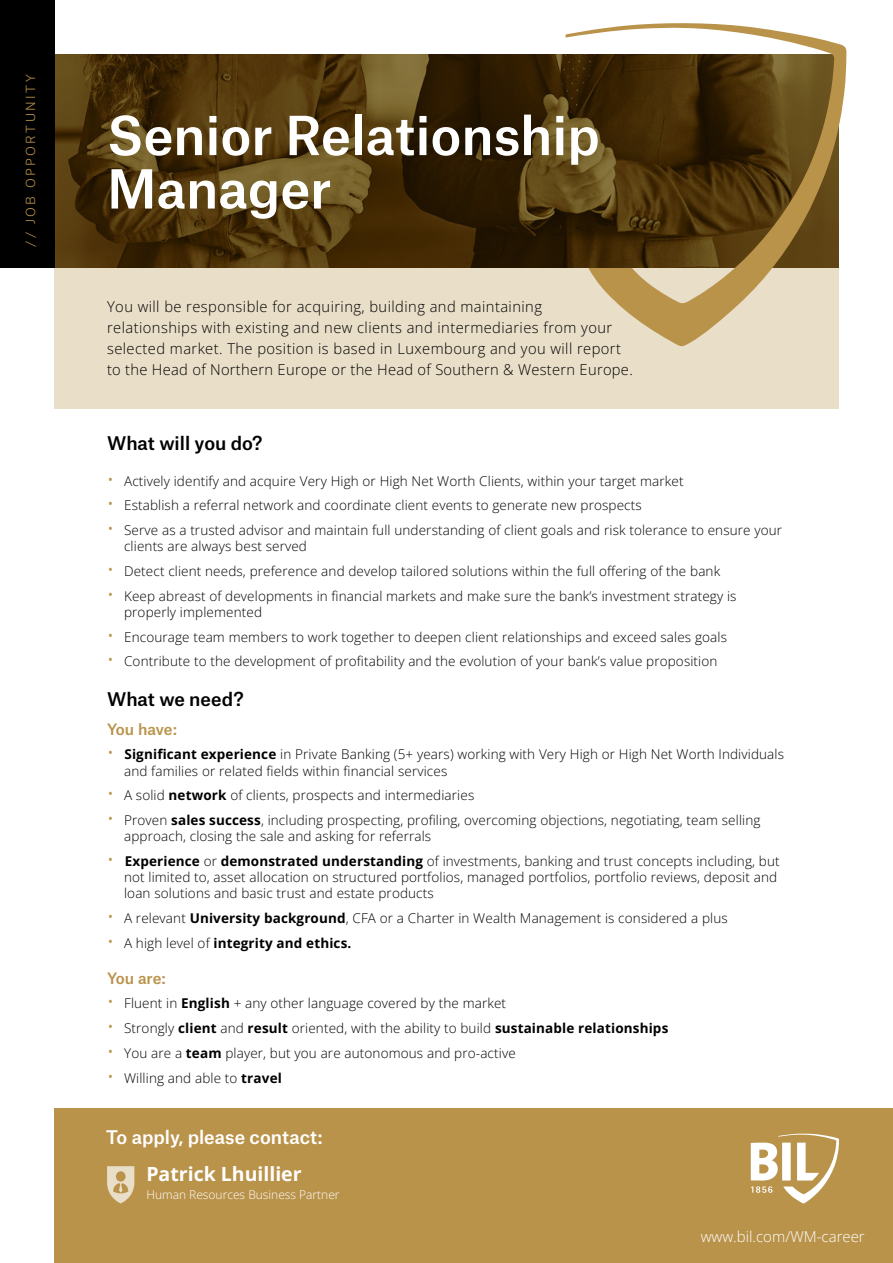
<style>
.page{position:relative;width:893px;height:1263px;background:#fff}
.page>*{position:absolute;margin:0;border:0;box-sizing:border-box;transform-origin:0 0}
.t1{font:500 51.45px/53.4px "Atlas Grotesk";color:#fff}
.t2{font:700 19.5px "Open Sans";color:#fff}
.t3{font:500 18px "Atlas Grotesk";color:#000}
.t4{font:500 18px "Atlas Grotesk";color:#fff}
.t5{font:300 15px/21px "Open Sans";letter-spacing:.03em;color:#000}
.t6{font:300 15px "Open Sans";color:#fff}
.t7{font:500 15px "Atlas Grotesk";letter-spacing:-.01em;color:#ba934b}
.t8{font:300 13.5px/16.2px "Open Sans";letter-spacing:.01em;color:#000}
.t9{font:700 13.5px "Open Sans";letter-spacing:.01em;color:#000}
.t10{font:300 12px "Open Sans";color:#fff}
.t11{font:300 12px "Atlas Grotesk";letter-spacing:.2em;color:#ba934b}
.s1{font-size:18px;color:#ba934b}
.s2{font-weight:700}
.s3{font-weight:300;font-size:18px;color:#ba934b}
.s4{font-weight:300}
</style>
<div class="page">
<div style="left:54px;top:268px;width:785px;height:140px;background:#e9dec8"></div>
<div style="left:54px;top:1108px;width:839px;height:155px;background:#ba934b"></div>
<img style="left:54px;top:54px;width:512px;height:214px">
<div style="left:0;top:0;width:54px;height:268px;background:#000"></div>
<svg style="left:751px;top:1133px;width:88px;height:70px"></svg>
<svg style="left:107px;top:1166px;width:27px;height:37px"></svg>
<svg style="left:566px;top:23px;width:280px;height:324px"></svg>
<p class="t11" style="left:21px;top:247px;width:174px;rotate:-90deg">// JOB OPPORTUNITY</p>
<p class="t1" style="left:107px;top:103px;width:494px">Senior Relationship<br>Manager</p>
<p class="t5" style="left:107px;top:295px;width:527px">You will be responsible for acquiring, building and maintaining relationships with existing and new clients and intermediaries from your selected market. The position is based in Luxembourg and you will report to the Head of Northern Europe or the Head of Southern &amp; Western Europe.</p>
<p class="t3" style="left:107px;top:428px;width:157px">What will you do?</p>
<p class="t8" style="left:107px;top:472px;width:578px"><span class="s1">•</span> Actively identify and acquire Very High or High Net Worth Clients, within your target market</p>
<p class="t8" style="left:107px;top:497px;width:536px"><span class="s1">•</span> Establish a referral network and coordinate client events to generate new prospects</p>
<p class="t8" style="left:124px;top:522px;width:660px;text-indent:-17px"><span class="s1">•</span> Serve as a trusted advisor and maintain full understanding of client goals and risk tolerance to ensure your clients are always best served</p>
<p class="t8" style="left:107px;top:563px;width:615px"><span class="s1">•</span> Detect client needs, preference and develop tailored solutions within the full offering of the bank</p>
<p class="t8" style="left:124px;top:587px;width:614px;text-indent:-17px"><span class="s1">•</span> Keep abreast of developments in financial markets and make sure the bank’s investment strategy is properly implemented</p>
<p class="t8" style="left:107px;top:628px;width:621px"><span class="s1">•</span> Encourage team members to work together to deepen client relationships and exceed sales goals</p>
<p class="t8" style="left:107px;top:653px;width:612px"><span class="s1">•</span> Contribute to the development of profitability and the evolution of your bank’s value proposition</p>
<p class="t3" style="left:107px;top:684px;width:138px">What we need?</p>
<p class="t7" style="left:107px;top:717px;width:71px">You have:</p>
<p class="t8" style="left:124px;top:746px;width:661px;text-indent:-17px"><span class="s1">•</span> <span class="s2">Significant experience</span> in Private Banking (5+ years) working with Very High or High Net Worth Individuals and families or related fields within financial services</p>
<p class="t8" style="left:107px;top:787px;width:369px"><span class="s1">•</span> A solid <span class="s2">network</span> of clients, prospects and intermediaries</p>
<p class="t8" style="left:124px;top:812px;width:638px;text-indent:-17px"><span class="s1">•</span> Proven <span class="s2">sales success</span>, including prospecting, profiling, overcoming objections, negotiating, team selling approach, closing the sale and asking for referrals</p>
<p class="t8" style="left:124px;top:852px;width:657px;text-indent:-17px"><span class="s1">•</span> <span class="s2">Experience</span> or <span class="s2">demonstrated understanding</span> of investments, banking and trust concepts including, but not limited to, asset allocation on structured portfolios, managed portfolios, portfolio reviews, deposit and loan solutions and basic trust and estate products</p>
<p class="t8" style="left:107px;top:910px;width:622px"><span class="s1">•</span> A relevant <span class="s2">University background</span>, CFA or a Charter in Wealth Management is considered a plus</p>
<p class="t9" style="left:107px;top:933px;width:246px"><span class="s3">•</span> <span class="s4">A high level of</span> integrity and ethics.</p>
<p class="t7" style="left:107px;top:966px;width:60px">You are:</p>
<p class="t8" style="left:107px;top:995px;width:401px"><span class="s1">•</span> Fluent in <span class="s2">English</span> + any other language covered by the market</p>
<p class="t8" style="left:107px;top:1020px;width:563px"><span class="s1">•</span> Strongly <span class="s2">client</span> and <span class="s2">result</span> oriented, with the ability to build <span class="s2">sustainable relationships</span></p>
<p class="t8" style="left:107px;top:1044px;width:410px"><span class="s1">•</span> You are a <span class="s2">team</span> player, but you are autonomous and pro-active</p>
<p class="t8" style="left:107px;top:1069px;width:176px"><span class="s1">•</span> Willing and able to <span class="s2">travel</span></p>
<h3 class="t4" style="left:106px;top:1122px;width:218px">To apply, please contact:</h3>
<h2 class="t2" style="left:146px;top:1160px;width:157px">Patrick Lhuillier</h2>
<p class="t10" style="left:146px;top:1186px;width:195px">Human Resources Business Partner</p>
<p class="t6" style="left:701px;top:1226px;width:166px">www.bil.com/WM-career</p>
</div>
